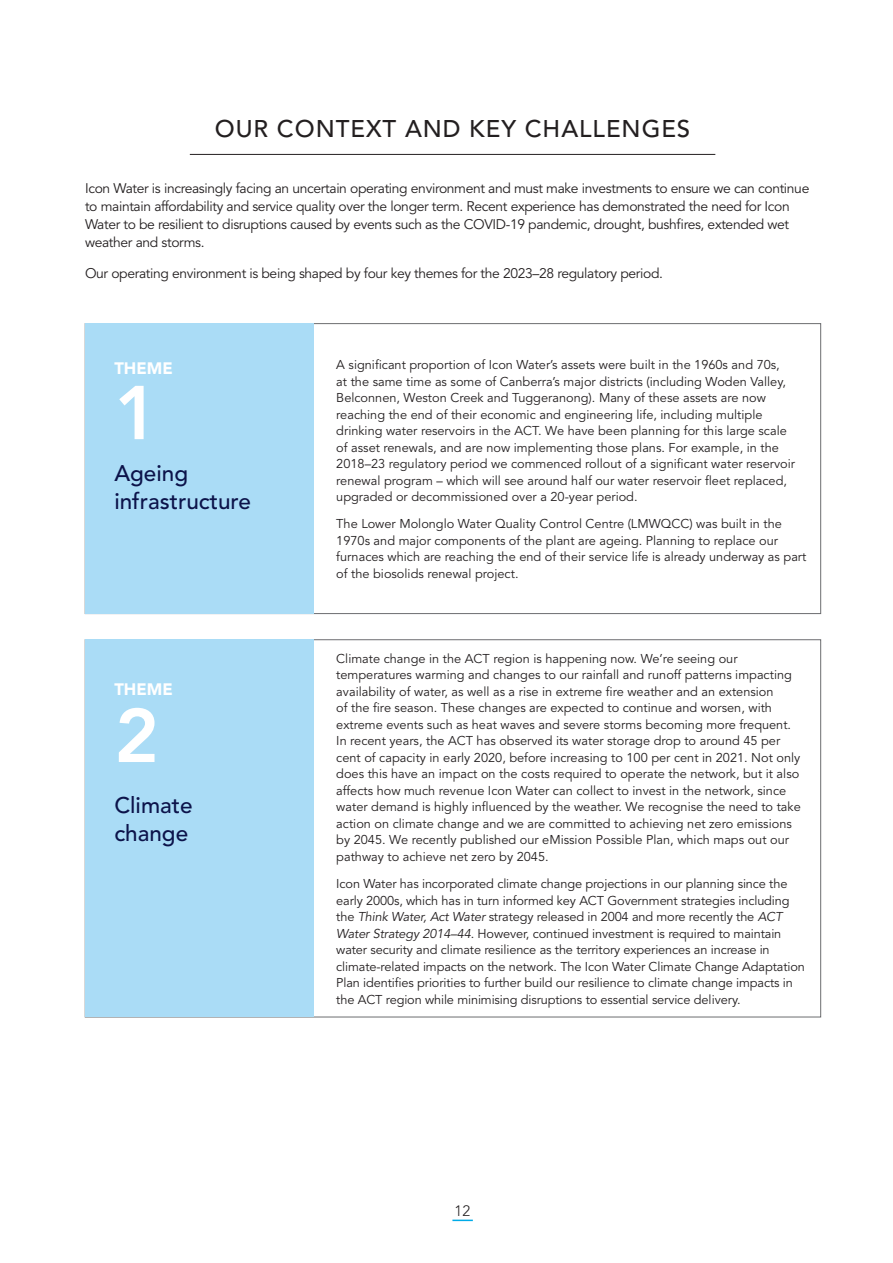
<style>
.page{position:relative;width:893px;height:1263px;background:#fff}
.page>*{position:absolute;margin:0;border:0;box-sizing:border-box;transform-origin:0 0}
.Body{font:800 75.3px "Avenir LT Std";color:#fff}
.Heading_1{font:500 24px "Avenir LT Std";letter-spacing:.04em;color:#231f20}
.Heading_2{font:500 22.5px/28.5px "Avenir LT Std";color:#0c134a}
.Heading_2-2{font:900 16.5px "Avenir LT Std";color:#fff}
.t1{font:300 15px "Avenir LT Std";color:#231f20}
.Body-2{font:13.8px/18px "Avenir LT Std";letter-spacing:-.025em;color:#231f20}
._5_0_Bullet_Points_9{font:12.75px/16.5px "Avenir LT Std";color:#231f20}
.s1{font-style:italic}
</style>
<div class="page">
<div style="left:85px;top:323px;width:228px;height:291px;background:#aadcf6"></div>
<div style="left:85px;top:639px;width:228px;height:378px;background:#aadcf6"></div>
<hr style="left:190px;top:154px;width:525px;height:1px;background:#231f20">
<hr style="left:452px;top:1219px;width:21px;height:2px;background:#00abe7">
<p class="Heading_1" style="left:215px;top:115px;width:477px">OUR CONTEXT AND KEY CHALLENGES</p>
<p class="Body-2" style="left:85px;top:180px;width:726px">Icon Water is increasingly facing an uncertain operating environment and must make investments to ensure we can continue to maintain affordability and service quality over the longer term. Recent experience has demonstrated the need for Icon Water to be resilient to disruptions caused by events such as the COVID-19 pandemic, drought, bushfires, extended wet weather and storms.</p>
<p class="Body-2" style="left:85px;top:265px;width:579px">Our operating environment is being shaped by four key themes for the 2023–28 regulatory period.</p>
<p class="Heading_2-2" style="left:114px;top:358px;width:60px">THEME</p>
<p class="Body" style="left:114px;top:368px;width:46px">1</p>
<p class="Heading_2" style="left:114px;top:459px;width:138px">Ageing infrastructure</p>
<p class="Heading_2-2" style="left:114px;top:679px;width:60px">THEME</p>
<p class="Body" style="left:114px;top:691px;width:46px">2</p>
<p class="Heading_2" style="left:114px;top:791px;width:80px">Climate change</p>
<p class="_5_0_Bullet_Points_9" style="left:336px;top:357px;width:460px">A significant proportion of Icon Water’s assets were built in the 1960s and 70s,<br>at the same time as some of Canberra’s major districts (including Woden Valley, Belconnen, Weston Creek and Tuggeranong). Many of these assets are now reaching the end of their economic and engineering life, including multiple drinking water reservoirs in the ACT. We have been planning for this large scale of asset renewals, and are now implementing those plans. For example, in the 2018–23 regulatory period we commenced rollout of a significant water reservoir renewal program – which will see around half our water reservoir fleet replaced, upgraded or decommissioned over a 20-year period.</p>
<p class="_5_0_Bullet_Points_9" style="left:336px;top:516px;width:472px">The Lower Molonglo Water Quality Control Centre (LMWQCC) was built in the 1970s and major components of the plant are ageing. Planning to replace our furnaces which are reaching the end of their service life is already underway as part of the biosolids renewal project.</p>
<p class="_5_0_Bullet_Points_9" style="left:336px;top:650px;width:466px">Climate change in the ACT region is happening now. We’re seeing our temperatures warming and changes to our rainfall and runoff patterns impacting availability of water, as well as a rise in extreme fire weather and an extension<br>of the fire season. These changes are expected to continue and worsen, with extreme events such as heat waves and severe storms becoming more frequent.<br>In recent years, the ACT has observed its water storage drop to around 45 per cent of capacity in early 2020, before increasing to 100 per cent in 2021. Not only does this have an impact on the costs required to operate the network, but it also affects how much revenue Icon Water can collect to invest in the network, since water demand is highly influenced by the weather. We recognise the need to take action on climate change and we are committed to achieving net zero emissions by 2045. We recently published our eMission Possible Plan, which maps out our pathway to achieve net zero by 2045.</p>
<p class="_5_0_Bullet_Points_9" style="left:336px;top:876px;width:470px">Icon Water has incorporated climate change projections in our planning since the early 2000s, which has in turn informed key ACT Government strategies including the <span class="s1">Think Water, Act Water</span> strategy released in 2004 and more recently the <span class="s1">ACT Water Strategy 2014–44</span>. However, continued investment is required to maintain water security and climate resilience as the territory experiences an increase in climate-related impacts on the network. The Icon Water Climate Change Adaptation Plan identifies priorities to further build our resilience to climate change impacts in the ACT region while minimising disruptions to essential service delivery.</p>
<p class="t1" style="left:455px;top:1201px;width:17px">12</p>
</div>
